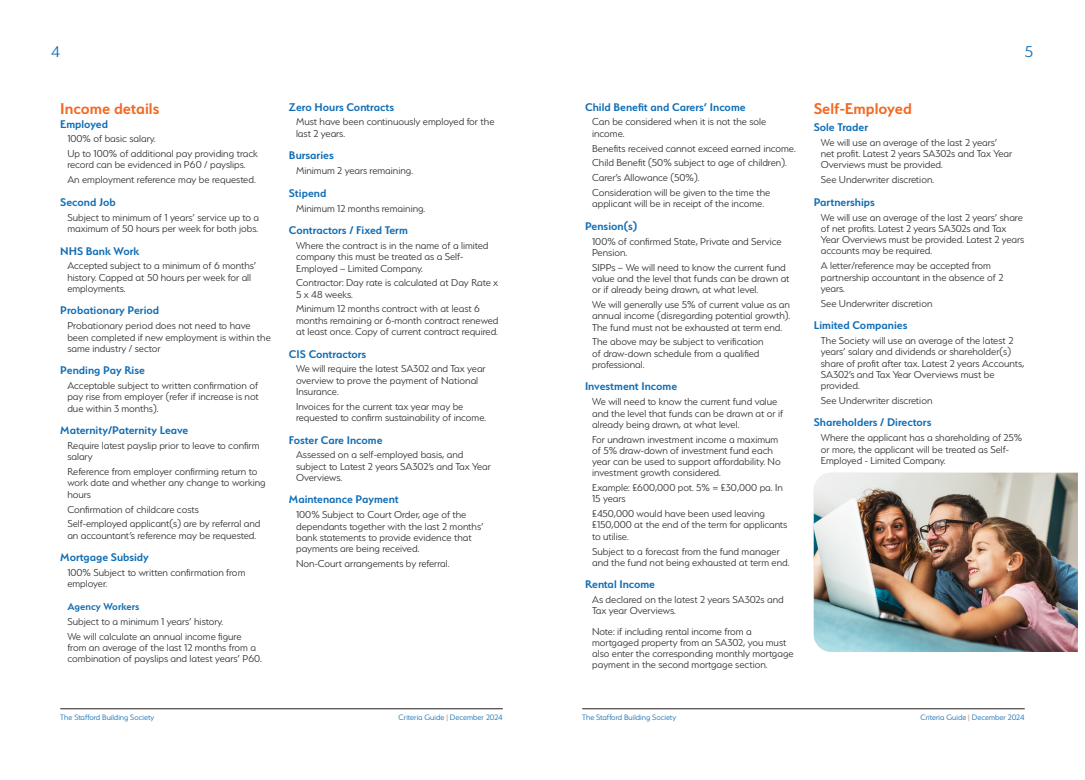
<style>
.page{position:relative;width:1085px;height:780px;background:#fff}
.page>*{position:absolute;margin:0;border:0;box-sizing:border-box;transform-origin:0 0}
.t1{font:600 17.5px "Serenity";color:#f36821}
.t2{font:300 17.5px "Serenity";color:#116eb5}
.t3{font:600 12.5px "Serenity";color:#116eb5}
.t4{font:300 11.25px/11.2px "Serenity";color:#323332}
.t5{font:600 11.25px "Serenity";color:#116eb5}
.t6{font:300 8.75px "Serenity";color:#116eb5}
.s1{color:#f36821}
</style>
<div class="page">
<img style="left:813px;top:472px;width:264px;height:180px">
<hr style="left:60px;top:708px;width:442px;height:1px;background:#231f20">
<hr style="left:582px;top:708px;width:442px;height:1px;background:#231f20">
<h1 class="t2" style="left:51px;top:42px;width:11px">4</h1>
<h1 class="t2" style="left:1024px;top:42px;width:10px">5</h1>
<h1 class="t1" style="left:60px;top:99px;width:101px">Income details</h1>
<p class="t3" style="left:60px;top:117px;width:49px">Employed</p>
<p class="t4" style="left:67px;top:131px;width:192px;line-height:14.8px">100% of basic salary.<br>Up to 100% of additional pay providing track</p>
<p class="t4" style="left:67px;top:157px;width:190px;line-height:14.8px">record can be evidenced in P60 / payslips.<br>An employment reference may be requested.</p>
<p class="t3" style="left:60px;top:195px;width:57px">Second Job</p>
<p class="t4" style="left:67px;top:211px;width:193px">Subject to minimum of 1 years’ service up to a maximum of 50 hours per week for both jobs.</p>
<p class="t3" style="left:60px;top:244px;width:81px">NHS Bank Work</p>
<p class="t4" style="left:67px;top:260px;width:190px">Accepted subject to a minimum of 6 months’ history. Capped at 50 hours per week for all employments.</p>
<p class="t3" style="left:60px;top:304px;width:100px">Probationary Period</p>
<p class="t4" style="left:67px;top:320px;width:205px">Probationary period does not need to have been completed if new employment is within the same industry / sector</p>
<p class="t3" style="left:60px;top:363px;width:86px">Pending Pay Rise</p>
<p class="t4" style="left:67px;top:380px;width:193px;text-align:justify">Acceptable subject to written confirmation of pay rise from employer (refer if increase is not due within 3 months).</p>
<p class="t3" style="left:60px;top:423px;width:130px">Maternity/Paternity Leave</p>
<p class="t4" style="left:67px;top:440px;width:194px">Require latest payslip prior to leave to confirm salary</p>
<p class="t4" style="left:67px;top:466px;width:200px">Reference from employer confirming return to work date and whether any change to working hours</p>
<p class="t4" style="left:67px;top:501px;width:194px;line-height:14.8px">Confirmation of childcare costs<br>Self-employed applicant(s) are by referral and</p>
<p class="t4" style="left:67px;top:529px;width:190px">an accountant’s reference may be requested.</p>
<p class="t3" style="left:60px;top:550px;width:90px">Mortgage Subsidy</p>
<p class="t4" style="left:67px;top:567px;width:179px">100% Subject to written confirmation from employer.</p>
<p class="t5" style="left:67px;top:600px;width:73px">Agency Workers</p>
<p class="t4" style="left:67px;top:613px;width:176px;line-height:14.8px">Subject to a minimum 1 years’ history.<br>We will calculate an annual income figure</p>
<p class="t4" style="left:67px;top:641px;width:196px">from an average of the last 12 months from a combination of payslips and latest years’ P60.</p>
<p class="t3" style="left:289px;top:100px;width:107px">Zero Hours Contracts</p>
<p class="t4" style="left:296px;top:116px;width:200px">Must have been continuously employed for the last 2 years.</p>
<p class="t3" style="left:289px;top:149px;width:46px">Bursaries</p>
<p class="t4" style="left:296px;top:165px;width:118px">Minimum 2 years remaining.</p>
<p class="t3" style="left:289px;top:186px;width:39px">Stipend</p>
<p class="t4" style="left:296px;top:202px;width:131px">Minimum 12 months remaining.</p>
<p class="t3" style="left:289px;top:223px;width:120px">Contractors / Fixed Term</p>
<p class="t4" style="left:296px;top:240px;width:194px">Where the contract is in the name of a limited company this must be treated as a Self-<br>Employed – Limited Company.</p>
<p class="t4" style="left:296px;top:277px;width:204px">Contractor: Day rate is calculated at Day Rate x<br>5 x 48 weeks.</p>
<p class="t4" style="left:296px;top:303px;width:204px">Minimum 12 months contract with at least 6 months remaining or 6-month contract renewed at least once. Copy of current contract required.</p>
<p class="t3" style="left:289px;top:347px;width:79px">CIS Contractors</p>
<p class="t4" style="left:296px;top:363px;width:191px">We will require the latest SA302 and Tax year overview to prove the payment of National<br>Insurance.</p>
<p class="t4" style="left:296px;top:400px;width:192px">Invoices for the current tax year may be requested to confirm sustainability of income.</p>
<p class="t3" style="left:289px;top:433px;width:95px">Foster Care Income</p>
<p class="t4" style="left:296px;top:449px;width:196px">Assessed on a self-employed basis, and subject to Latest 2 years SA302’s and Tax Year<br>Overviews.</p>
<p class="t3" style="left:289px;top:492px;width:111px">Maintenance Payment</p>
<p class="t4" style="left:296px;top:509px;width:189px">100% Subject to Court Order, age of the dependants together with the last 2 months’ bank statements to provide evidence that payments are being received.</p>
<p class="t4" style="left:296px;top:557px;width:155px">Non-Court arrangements by referral.</p>
<p class="t3" style="left:585px;top:100px;width:162px">Child Benefit and Carers’ Income</p>
<p class="t4" style="left:592px;top:116px;width:176px">Can be considered when it is not the sole income.</p>
<p class="t4" style="left:592px;top:141px;width:205px;line-height:14.8px">Benefits received cannot exceed earned income.<br>Child Benefit (50% subject to age of children).<br>Carer’s Allowance (50%).<br>Consideration will be given to the time the</p>
<p class="t4" style="left:592px;top:198px;width:173px">applicant will be in receipt of the income.</p>
<p class="t3" style="left:585px;top:219px;width:54px">Pension(s)</p>
<p class="t4" style="left:592px;top:235px;width:191px">100% of confirmed State, Private and Service<br>Pension.</p>
<p class="t4" style="left:592px;top:261px;width:199px">SIPPs – We will need to know the current fund value and the level that funds can be drawn at or if already being drawn, at what level.</p>
<p class="t4" style="left:592px;top:299px;width:199px;text-align:justify">We will generally use 5% of current value as an annual income (disregarding potential growth).<br>The fund must not be exhausted at term end.</p>
<p class="t4" style="left:592px;top:336px;width:173px">The above may be subject to verification of draw-down schedule from a qualified professional.</p>
<p class="t3" style="left:585px;top:379px;width:94px">Investment Income</p>
<p class="t4" style="left:592px;top:396px;width:193px">We will need to know the current fund value and the level that funds can be drawn at or if already being drawn, at what level.</p>
<p class="t4" style="left:592px;top:433px;width:190px">For undrawn investment income a maximum of 5% draw-down of investment fund each year can be used to support affordability. No investment growth considered.</p>
<p class="t4" style="left:592px;top:482px;width:192px">Example: £600,000 pot. 5% = £30,000 pa. In<br>15 years</p>
<p class="t4" style="left:592px;top:508px;width:197px">£450,000 would have been used leaving £150,000 at the end of the term for applicants to utilise.</p>
<p class="t4" style="left:592px;top:545px;width:199px">Subject to a forecast from the fund manager and the fund not being exhausted at term end.</p>
<p class="t3" style="left:585px;top:577px;width:72px">Rental Income</p>
<p class="t4" style="left:592px;top:594px;width:193px">As declared on the latest 2 years SA302s and<br>Tax year Overviews.</p>
<p class="t4" style="left:592px;top:625px;width:203px">Note: if including rental income from a mortgaged property from an SA302, you must also enter the corresponding monthly mortgage payment in the second mortgage section.</p>
<h1 class="t1" style="left:813px;top:99px;width:100px">Self-Employed</h1>
<p class="t3" style="left:813px;top:120px;width:56px">Sole Trader</p>
<p class="t4" style="left:820px;top:137px;width:193px">We will use an average of the last 2 years’ net profit. Latest 2 years SA302s and Tax Year<br>Overviews must be provided.</p>
<p class="t4" style="left:820px;top:174px;width:115px">See Underwriter discretion.</p>
<p class="t3" style="left:813px;top:195px;width:63px">Partnerships</p>
<p class="t4" style="left:820px;top:211px;width:205px">We will use an average of the last 2 years’ share of net profits. Latest 2 years SA302s and Tax Year Overviews must be provided. Latest 2 years accounts may be required.</p>
<p class="t4" style="left:820px;top:260px;width:184px">A letter/reference may be accepted from partnership accountant in the absence of 2 years.</p>
<p class="t4" style="left:820px;top:297px;width:113px">See Underwriter discretion</p>
<p class="t3" style="left:813px;top:318px;width:95px">Limited Companies</p>
<p class="t4" style="left:820px;top:335px;width:205px">The Society will use an average of the latest 2 years’ salary and dividends or shareholder(s) share of profit after tax. Latest 2 years Accounts, SA302’s and Tax Year Overviews must be provided.</p>
<p class="t4" style="left:820px;top:394px;width:113px">See Underwriter discretion</p>
<p class="t3" style="left:813px;top:415px;width:119px">Shareholders / Directors</p>
<p class="t4" style="left:820px;top:432px;width:203px">Where the applicant has a shareholding of 25% or more, the applicant will be treated as Self-<br>Employed - Limited Company.</p>
<p class="t6" style="left:60px;top:712px;width:96px">The Stafford Building Society</p>
<p class="t6" style="left:398px;top:712px;width:106px">Criteria Guide <span class="s1">|</span> December 2024</p>
<p class="t6" style="left:582px;top:712px;width:96px">The Stafford Building Society</p>
<p class="t6" style="left:920px;top:712px;width:106px">Criteria Guide <span class="s1">|</span> December 2024</p>
</div>
